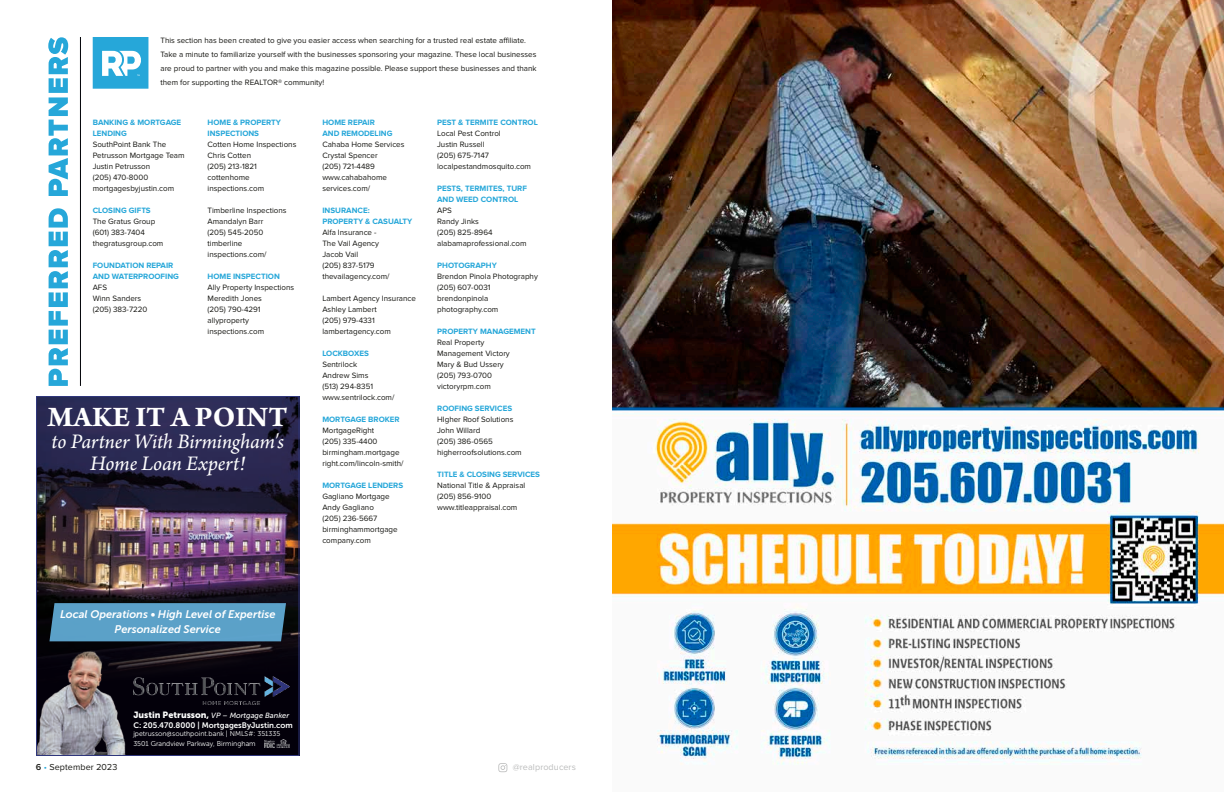
<style>
.page{position:relative;width:1224px;height:792px;background:#fff}
.page>*{position:absolute;margin:0;border:0;box-sizing:border-box;transform-origin:0 0}
.t1{font:700 30px "Arno Pro";color:#fff}
.t2{font:italic 21.8px/22.1px "Arno Pro";letter-spacing:-.005em;color:#fff;text-align:center}
.t3{font:italic 11px/15px "Museo Sans 700";color:#fff;text-align:center}
.t4{font:9px "Proxima Nova";letter-spacing:.01em;color:#171713}
.t5{font:9px "Proxima Nova";letter-spacing:.01em;color:#bbbcbc}
.t6{font:8px/11px "Proxima Nova";color:#171713}
.t7{font:700 8px/11px "Proxima Nova";color:#26a7d9}
.t8{font:8px "Museo Sans 700";color:#fff}
.t9{font:italic 7.5px "Museo Sans 500";color:#fff}
.t10{font:7px/9.6px "Museo Sans 300";color:#fff}
.s1{font-family:"Museo Sans 900";font-style:normal;font-size:9px}
.s2{font-weight:600}
.s3{color:#26a7d9}
</style>
<div class="page">
<svg style="left:498px;top:763px;width:9px;height:9px"></svg>
<hr style="left:80px;top:37px;width:1px;height:349px;background:#000207">
<svg style="left:48px;top:37px;width:20px;height:349px"></svg>
<svg style="left:93px;top:37px;width:55px;height:52px"></svg>
<img style="left:612px;top:0;width:612px;height:765px">
<img style="left:36px;top:396px;width:264px;height:360px">
<img style="left:264px;top:740px;width:26px;height:8px">
<div style="left:49px;top:603px;width:237px;height:38px;background:#5ba1c8"></div>
<p class="t6" style="left:160px;top:34px;width:378px;line-height:14px">This section has been created to give you easier access when searching for a trusted real estate affiliate.<br>Take a minute to familiarize yourself with the businesses sponsoring your magazine. These local businesses are proud to partner with you and make this magazine possible. Please support these businesses and thank them for supporting the REALTOR® community!</p>
<p class="t7" style="left:93px;top:118px;width:90px">BANKING &amp; MORTGAGE<br>LENDING</p>
<p class="t6" style="left:93px;top:139px;width:93px">SouthPoint Bank The<br>Petrusson Mortgage Team<br>Justin Petrusson<br>(205) 470-8000 mortgagesbyjustin.com</p>
<p class="t7" style="left:93px;top:206px;width:60px">CLOSING GIFTS</p>
<p class="t6" style="left:93px;top:216px;width:72px">The Gratus Group (601) 383-7404 thegratusgroup.com</p>
<p class="t7" style="left:93px;top:261px;width:88px">FOUNDATION REPAIR<br>AND WATERPROOFING</p>
<p class="t6" style="left:93px;top:282px;width:56px">AFS<br>Winn Sanders (205) 383-7220</p>
<p class="t7" style="left:208px;top:118px;width:75px">HOME &amp; PROPERTY<br>INSPECTIONS</p>
<p class="t6" style="left:208px;top:139px;width:90px">Cotten Home Inspections<br>Chris Cotten<br>(205) 213-1821 cottenhome inspections.com</p>
<p class="t6" style="left:208px;top:205px;width:81px">Timberline Inspections<br>Amandalyn Barr<br>(205) 545-2050 timberline inspections.com/</p>
<p class="t7" style="left:208px;top:272px;width:74px">HOME INSPECTION</p>
<p class="t6" style="left:208px;top:282px;width:88px">Ally Property Inspections<br>Meredith Jones<br>(205) 790-4291 allyproperty inspections.com</p>
<p class="t7" style="left:322px;top:118px;width:72px">HOME REPAIR<br>AND REMODELING</p>
<p class="t6" style="left:322px;top:139px;width:84px">Cahaba Home Services<br>Crystal Spencer<br>(205) 721-4489 www.cahabahome services.com/</p>
<p class="t7" style="left:322px;top:206px;width:91px">INSURANCE:<br>PROPERTY &amp; CASUALTY</p>
<p class="t6" style="left:322px;top:227px;width:69px">Alfa Insurance -<br>The Vail Agency<br>Jacob Vail<br>(205) 837-5179 thevailagency.com/</p>
<p class="t6" style="left:322px;top:293px;width:95px">Lambert Agency Insurance<br>Ashley Lambert<br>(205) 979-4331 lambertagency.com</p>
<p class="t7" style="left:322px;top:349px;width:48px">LOCKBOXES</p>
<p class="t6" style="left:322px;top:359px;width:74px">Sentrilock<br>Andrew Sims<br>(513) 294-8351 www.sentrilock.com/</p>
<p class="t7" style="left:322px;top:415px;width:79px">MORTGAGE BROKER</p>
<p class="t6" style="left:322px;top:425px;width:83px">MortgageRight<br>(205) 335-4400 birmingham.mortgage right.com/lincoln-smith/</p>
<p class="t7" style="left:322px;top:481px;width:82px">MORTGAGE LENDERS</p>
<p class="t6" style="left:322px;top:491px;width:77px">Gagliano Mortgage<br>Andy Gagliano<br>(205) 236-5667 birminghammortgage company.com</p>
<p class="t7" style="left:437px;top:118px;width:102px">PEST &amp; TERMITE CONTROL</p>
<p class="t6" style="left:437px;top:128px;width:95px">Local Pest Control<br>Justin Russell<br>(205) 675-7147 localpestandmosquito.com</p>
<p class="t7" style="left:437px;top:184px;width:91px">PESTS, TERMITES, TURF<br>AND WEED CONTROL</p>
<p class="t6" style="left:437px;top:205px;width:91px">APS<br>Randy Jinks<br>(205) 825-8964 alabamaprofessional.com</p>
<p class="t7" style="left:437px;top:261px;width:61px">PHOTOGRAPHY</p>
<p class="t6" style="left:437px;top:271px;width:102px">Brendon Pinola Photography (205) 607-0031 brendonpinola photography.com</p>
<p class="t7" style="left:437px;top:327px;width:100px">PROPERTY MANAGEMENT</p>
<p class="t6" style="left:437px;top:337px;width:74px">Real Property<br>Management Victory<br>Mary &amp; Bud Ussery (205) 793-0700 victoryrpm.com</p>
<p class="t7" style="left:437px;top:404px;width:76px">ROOFING SERVICES</p>
<p class="t6" style="left:437px;top:414px;width:86px">HIgher Roof Solutions<br>John Willard<br>(205) 386-0565 higherroofsolutions.com</p>
<p class="t7" style="left:437px;top:470px;width:104px">TITLE &amp; CLOSING SERVICES</p>
<p class="t6" style="left:437px;top:480px;width:90px">National Title &amp; Appraisal (205) 856-9100 www.titleappraisal.com</p>
<h1 class="t1" style="left:48px;top:399px;width:241px">MAKE IT A POINT</h1>
<h2 class="t2" style="left:52px;top:432px;width:234px">to Partner With Birmingham's<br>Home Loan Expert!</h2>
<h3 class="t3" style="left:60px;top:606px;width:217px">Local Operations • High Level of Expertise<br>Personalized Service</h3>
<p class="t9" style="left:133px;top:711px;width:157px"><span class="s1">Justin Petrusson,</span> VP – Mortgage Banker</p>
<p class="t8" style="left:133px;top:720px;width:161px">C: 205.470.8000 | MortgagesByJustin.com</p>
<p class="t10" style="left:133px;top:729px;width:148px">jpetrusson@southpoint.bank | NMLS#: 351335<br>3501 Grandview Parkway, Birmingham</p>
<p class="t4" style="left:36px;top:762px;width:83px"><span class="s2">6</span> <span class="s3">•</span> September 2023</p>
<p class="t5" style="left:513px;top:762px;width:65px">@realproducers</p>
</div>
